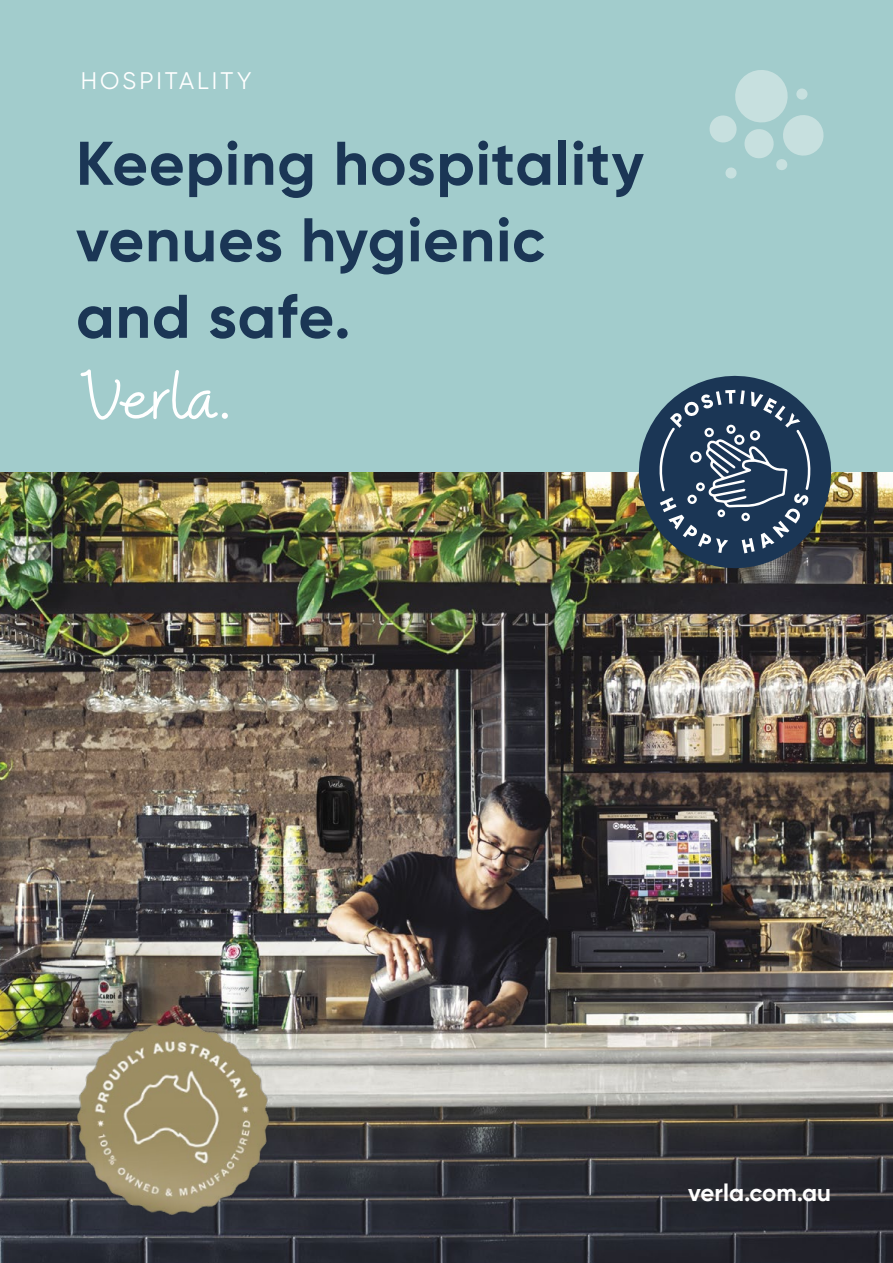
<style>
.page{position:relative;width:893px;height:1263px;background:#a2cccc}
.page>*{position:absolute;margin:0;border:0;box-sizing:border-box;transform-origin:0 0}
.t1{font:700 61.5px/76.5px "Gilroy";letter-spacing:.015em;color:#1b3655}
.t2{font:700 24px "Gilroy";color:#fff}
.t3{font:24px "Gilroy";letter-spacing:.12em;color:#fff}
</style>
<div class="page">
<img style="left:0;top:472px;width:893px;height:791px">
<svg style="left:709px;top:70px;width:115px;height:109px"></svg>
<div style="left:796px;top:88px;width:12px;height:12px;background:#c7e0df;border-radius:50%"></div>
<svg style="left:80px;top:369px;width:148px;height:51px"></svg>
<img style="left:66px;top:1012px;width:215px;height:214px">
<svg style="left:632px;top:375px;width:206px;height:200px;background:#4c6270"></svg>
<p class="t3" style="left:81px;top:65px;width:172px">HOSPITALITY</p>
<p class="t1" style="left:76px;top:125px;width:569px">Keeping hospitality venues hygienic and safe.</p>
<p class="t2" style="left:688px;top:1177px;width:144px">verla.com.au</p>
</div>
